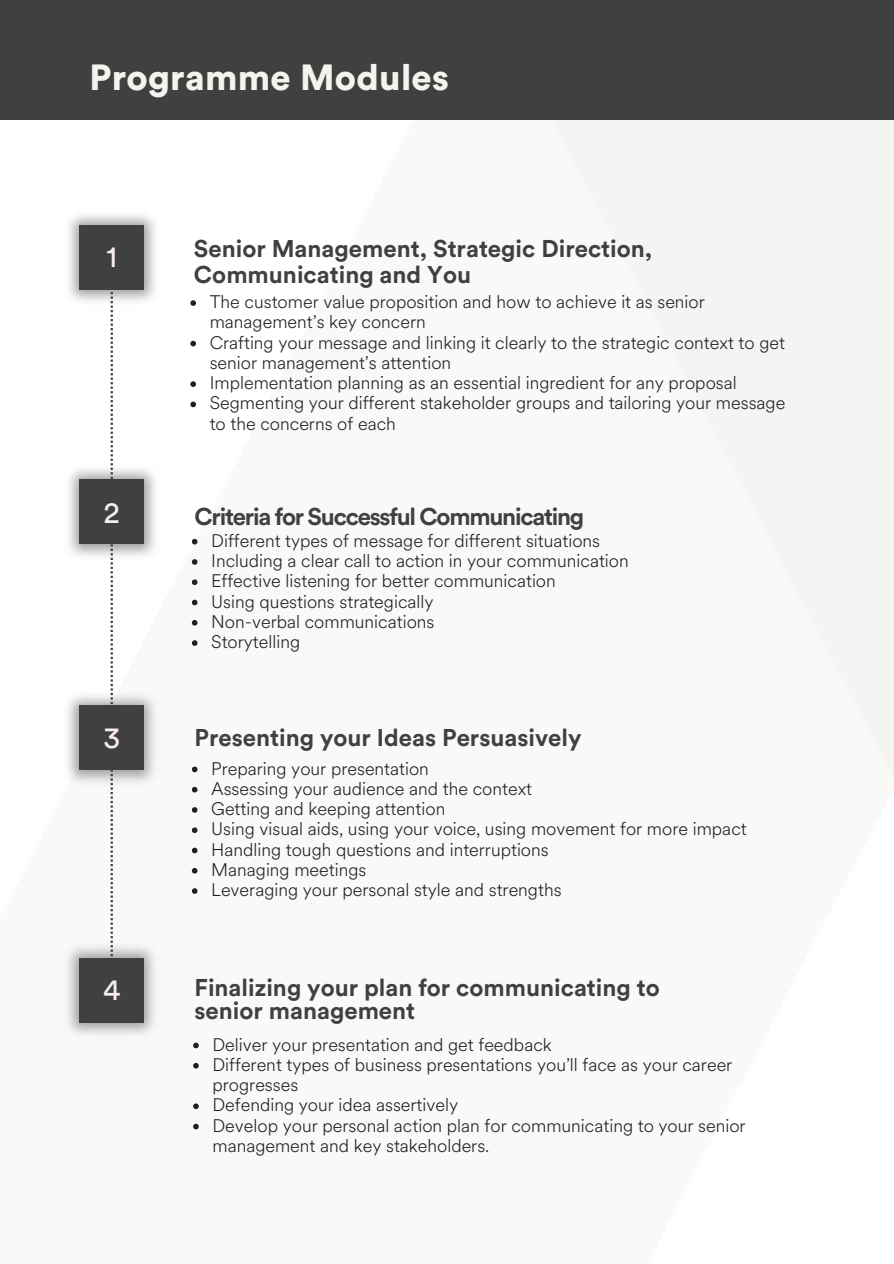
<style>
.page{position:relative;width:894px;height:1264px;background:#fff}
.page>*{position:absolute;margin:0;border:0;box-sizing:border-box;transform-origin:0 0}
.t1{font:900 36px "Circular Std";letter-spacing:.01em;color:#f4f3ee}
.t2{font:30px "Circular Std";color:#f8ede8}
.t3{font:700 24px/26px "Circular Std";color:#404040}
.t4{font:700 24px "Circular Std";letter-spacing:-.05em;color:#404040}
.t5{font:300 18px/20.2px "Circular Spotify Text";color:#202020}
</style>
<div class="page">
<img style="left:0;top:119px;width:893px;height:1011px">
<div style="left:0;top:0;width:893px;height:119px;background:#404040"></div>
<svg style="left:192px;top:766px;width:5px;height:6px"></svg>
<svg style="left:192px;top:787px;width:5px;height:5px"></svg>
<svg style="left:192px;top:807px;width:5px;height:5px"></svg>
<svg style="left:192px;top:827px;width:5px;height:6px"></svg>
<svg style="left:192px;top:847px;width:5px;height:6px"></svg>
<svg style="left:192px;top:868px;width:5px;height:5px"></svg>
<svg style="left:192px;top:888px;width:5px;height:5px"></svg>
<svg style="left:190px;top:300px;width:6px;height:6px"></svg>
<svg style="left:190px;top:341px;width:6px;height:5px"></svg>
<svg style="left:190px;top:381px;width:6px;height:6px"></svg>
<svg style="left:190px;top:401px;width:6px;height:6px"></svg>
<svg style="left:192px;top:539px;width:5px;height:5px"></svg>
<svg style="left:192px;top:559px;width:5px;height:6px"></svg>
<svg style="left:192px;top:579px;width:5px;height:6px"></svg>
<svg style="left:192px;top:599px;width:5px;height:6px"></svg>
<svg style="left:192px;top:620px;width:5px;height:5px"></svg>
<svg style="left:192px;top:640px;width:5px;height:6px"></svg>
<svg style="left:193px;top:1042px;width:6px;height:6px"></svg>
<svg style="left:193px;top:1062px;width:6px;height:6px"></svg>
<svg style="left:193px;top:1103px;width:6px;height:6px"></svg>
<svg style="left:193px;top:1123px;width:6px;height:6px"></svg>
<img style="left:61px;top:207px;width:101px;height:101px">
<img style="left:61px;top:462px;width:101px;height:101px">
<img style="left:60px;top:688px;width:101px;height:101px">
<img style="left:60px;top:940px;width:101px;height:101px">
<svg style="left:111px;top:292px;width:2px;height:666px"></svg>
<div style="left:79px;top:225px;width:65px;height:65px;background:#404040"></div>
<div style="left:79px;top:479px;width:65px;height:65px;background:#404040"></div>
<div style="left:79px;top:705px;width:65px;height:64px;background:#404040"></div>
<div style="left:79px;top:958px;width:65px;height:64px;background:#404040"></div>
<p class="t1" style="left:89px;top:61px;width:361px">Programme Modules</p>
<p class="t2" style="left:106px;top:243px;width:12px">1</p>
<p class="t3" style="left:194px;top:236px;width:460px">Senior Management, Strategic Direction,<br>Communicating and You</p>
<p class="t5" style="left:210px;top:292px;width:496px">The customer value proposition and how to achieve it as senior management’s key concern</p>
<p class="t5" style="left:210px;top:332px;width:576px">Crafting your message and linking it clearly to the strategic context to get senior management’s attention</p>
<p class="t5" style="left:210px;top:373px;width:528px">Implementation planning as an essential ingredient for any proposal</p>
<h2 class="t5" style="left:210px;top:393px;width:577px">Segmenting your different stakeholder groups and tailoring your message to the concerns of each</h2>
<p class="t2" style="left:104px;top:498px;width:17px">2</p>
<p class="t4" style="left:194px;top:505px;width:391px">Criteria for Successful Communicating</p>
<p class="t5" style="left:211px;top:530px;width:390px">Different types of message for different situations</p>
<h2 class="t5" style="left:211px;top:551px;width:419px">Including a clear call to action in your communication</h2>
<p class="t5" style="left:211px;top:571px;width:346px">Effective listening for better communication</p>
<p class="t5" style="left:211px;top:591px;width:224px">Using questions strategically</p>
<p class="t5" style="left:211px;top:612px;width:225px">Non-verbal communications</p>
<p class="t5" style="left:211px;top:632px;width:90px">Storytelling</p>
<p class="t2" style="left:103px;top:723px;width:18px">3</p>
<p class="t3" style="left:194px;top:725px;width:388px">Presenting your Ideas Persuasively</p>
<p class="t5" style="left:211px;top:758px;width:219px">Preparing your presentation</p>
<h1 class="t5" style="left:211px;top:778px;width:322px">Assessing your audience and the context</h1>
<p class="t5" style="left:211px;top:799px;width:235px">Getting and keeping attention</p>
<p class="t5" style="left:211px;top:819px;width:537px">Using visual aids, using your voice, using movement for more impact</p>
<p class="t5" style="left:211px;top:839px;width:339px">Handling tough questions and interruptions</p>
<p class="t5" style="left:211px;top:859px;width:157px">Managing meetings</p>
<p class="t5" style="left:211px;top:880px;width:352px">Leveraging your personal style and strengths</p>
<p class="t2" style="left:103px;top:975px;width:19px">4</p>
<p class="t3" style="left:194px;top:977px;width:466px;line-height:22.5px">Finalizing your plan for communicating to senior management</p>
<p class="t5" style="left:212px;top:1034px;width:341px">Deliver your presentation and get feedback</p>
<p class="t5" style="left:212px;top:1054px;width:521px">Different types of business presentations you’ll face as your career progresses</p>
<h2 class="t5" style="left:212px;top:1095px;width:247px">Defending your idea assertively</h2>
<p class="t5" style="left:212px;top:1115px;width:534px">Develop your personal action plan for communicating to your senior management and key stakeholders.</p>
</div>
